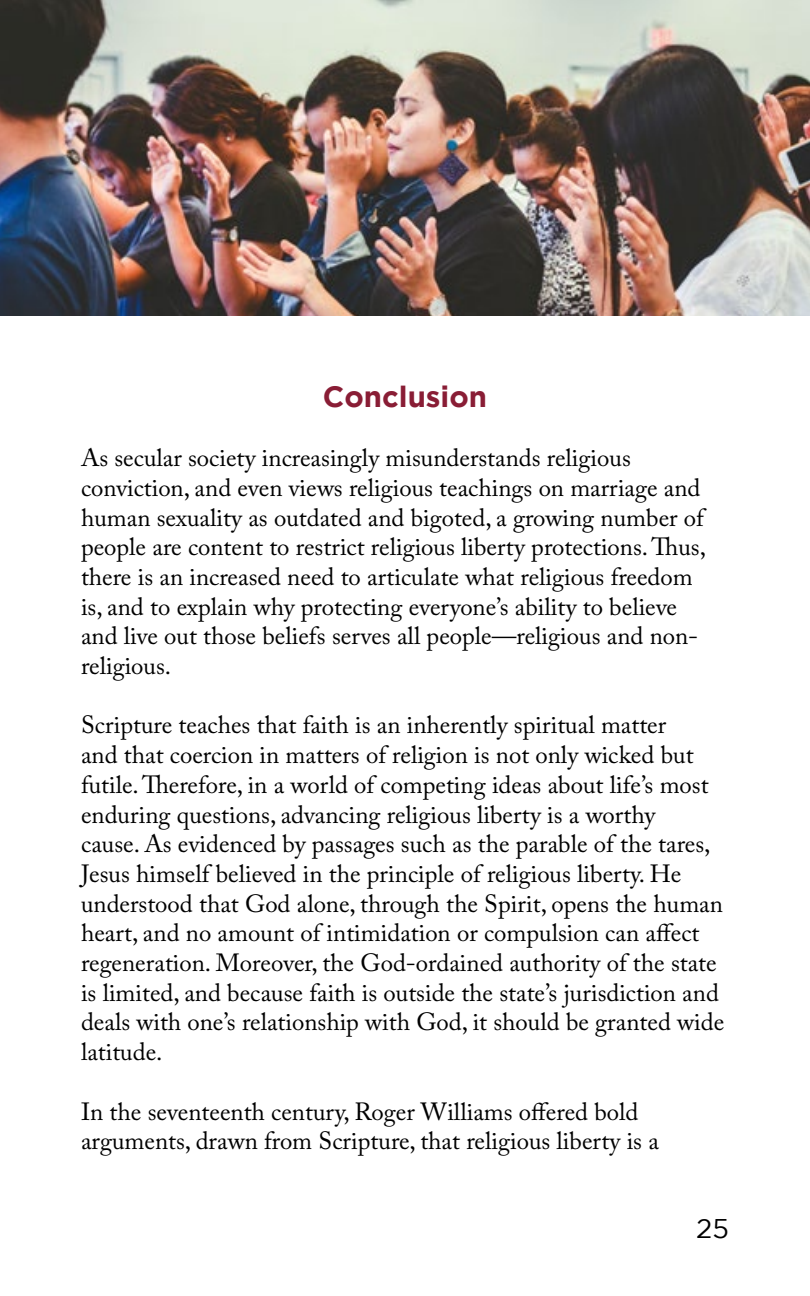
<style>
.page{position:relative;width:810px;height:1296px;background:#fff}
.page>*{position:absolute;margin:0;border:0;box-sizing:border-box;transform-origin:0 0}
.t1{font:700 29.25px "Gotham";color:#891d35}
.t2{font:27px "Gotham";color:#000}
.t3{font:24.75px/29.7px "Adobe Caslon Pro";color:#000}
</style>
<div class="page">
<img style="left:0;top:0;width:810px;height:316px">
<p class="t1" style="left:323px;top:377px;width:166px">Conclusion</p>
<p class="t3" style="left:81px;top:443px;width:626px">As secular society increasingly misunderstands religious conviction, and even views religious teachings on marriage and human sexuality as outdated and bigoted, a growing number of people are content to restrict religious liberty protections. Thus, there is an increased need to articulate what religious freedom is, and to explain why protecting everyone’s ability to believe and live out those beliefs serves all people—religious and non&shy;religious.</p>
<p class="t3" style="left:81px;top:710px;width:645px">Scripture teaches that faith is an inherently spiritual matter<br>and that coercion in matters of religion is not only wicked but futile. Therefore, in a world of competing ideas about life’s most enduring questions, advancing religious liberty is a worthy<br>cause. As evidenced by passages such as the parable of the tares, Jesus himself believed in the principle of religious liberty. He understood that God alone, through the Spirit, opens the human heart, and no amount of intimidation or compulsion can affect regeneration. Moreover, the God-ordained authority of the state is limited, and because faith is outside the state’s jurisdiction and deals with one’s relationship with God, it should be granted wide latitude.</p>
<p class="t3" style="left:81px;top:1096px;width:579px">In the seventeenth century, Roger Williams offered bold arguments, drawn from Scripture, that religious liberty is a</p>
<p class="t2" style="left:696px;top:1211px;width:34px">25</p>
</div>
